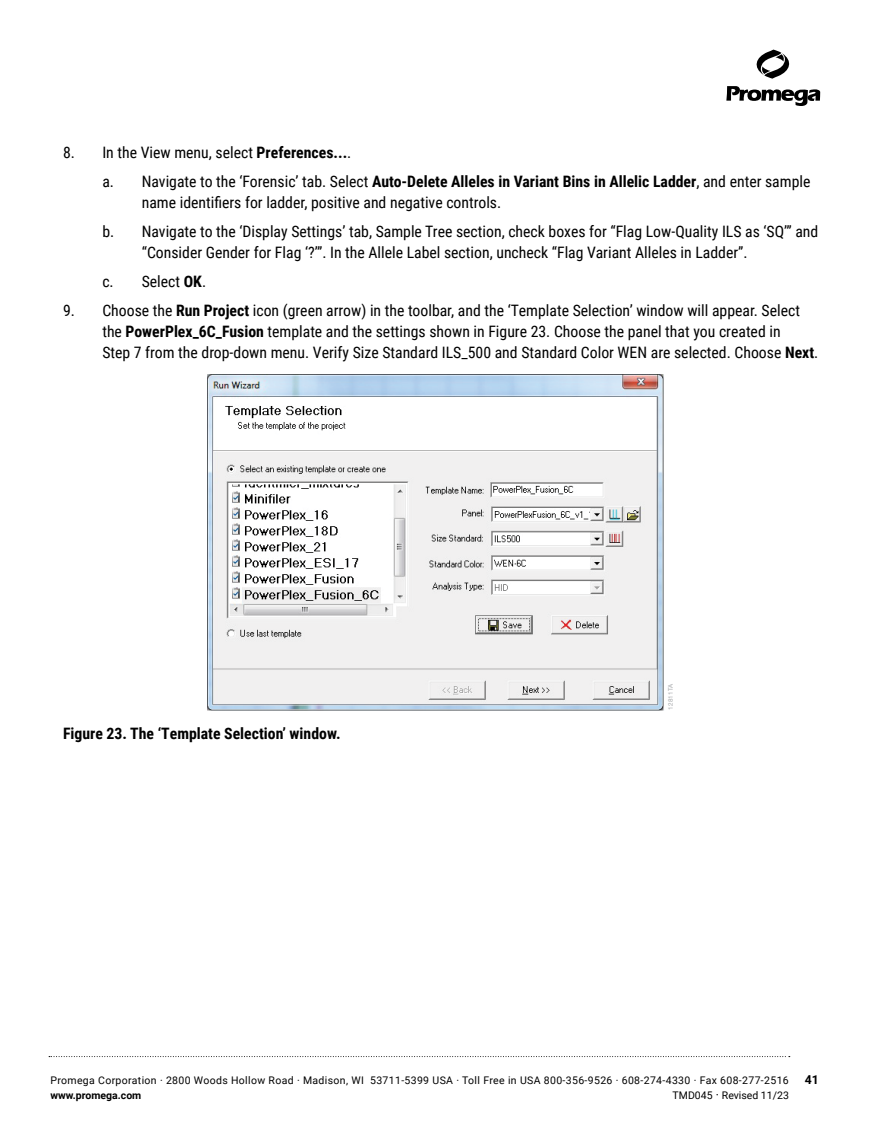
<style>
.page{position:relative;width:882px;height:1134px;background:#fff}
.page>*{position:absolute;margin:0;border:0;box-sizing:border-box;transform-origin:0 0}
.t1{font:15.75px/28.9px "Roboto Condensed";color:#000}
.t2{font:700 15.75px "Roboto Condensed";color:#000}
.t3{font:700 12.25px "Roboto";color:#000}
.t4{font:10.5px "Roboto";letter-spacing:.035em;color:#000}
.t5{font:10.5px "Roboto";color:#000}
.t6{font:700 10.5px "Roboto";color:#000}
.t7{font:6.3px "Helvetica Neue";letter-spacing:.02em;color:#a7a9ac}
.s1{font-weight:700}
.s2{font-size:12.25px}
</style>
<div class="page">
<svg style="left:756px;top:50px;width:34px;height:29px"></svg>
<svg style="left:726px;top:86px;width:94px;height:20px"></svg>
<svg style="left:49px;top:1056px;width:741px;height:1px"></svg>
<img style="left:208px;top:374px;width:456px;height:337px">
<p class="t1" style="left:102px;top:138px;width:710px;text-indent:-39px">8. In the View menu, select <span class="s1">Preferences...</span>.<br>a. Navigate to the ‘Forensic’ tab. Select <span class="s1">Auto-Delete Alleles in Variant Bins in Allelic Ladder</span>, and enter sample</p>
<p class="t1" style="left:102px;top:187px;width:717px;text-indent:39px">name identifiers for ladder, positive and negative controls.<br>b. Navigate to the ‘Display Settings’ tab, Sample Tree section, check boxes for “Flag Low-Quality ILS as ‘SQ’” and</p>
<p class="t1" style="left:102px;top:237px;width:647px;text-indent:39px">“Consider Gender for Flag ‘?’”. In the Allele Label section, uncheck “Flag Variant Alleles in Ladder”. c. Select <span class="s1">OK</span>.</p>
<p class="t1" style="left:102px;top:299px;width:718px;line-height:21px;text-indent:-39px">9. Choose the <span class="s1">Run Project</span> icon (green arrow) in the toolbar, and the ‘Template Selection’ window will appear. Select the <span class="s1">PowerPlex_6C_Fusion</span> template and the settings shown in Figure 23. Choose the panel that you created in<br>Step 7 from the drop-down menu. Verify Size Standard ILS_500 and Standard Color WEN are selected. Choose <span class="s1">Next</span>.</p>
<p class="t2" style="left:63px;top:722px;width:279px">Figure 23. The ‘Template Selection’ window.</p>
<p class="t7" style="left:667px;top:710px;width:27px;rotate:-90deg">12811TA</p>
<p class="t4" style="left:50px;top:1073px;width:740px">Promega Corporation · 2800 Woods Hollow Road · Madison, WI 53711-5399 USA · Toll Free in USA 800-356-9526 · 608-274-4330 · Fax 608-277-2516</p>
<p class="t3" style="left:805px;top:1071px;width:16px">41</p>
<p class="t6" style="left:50px;top:1087px;width:93px">www.promega.com</p>
<p class="t5" style="left:673px;top:1087px;width:118px">TMD045 <span class="s2">·</span> Revised 11/23</p>
</div>
